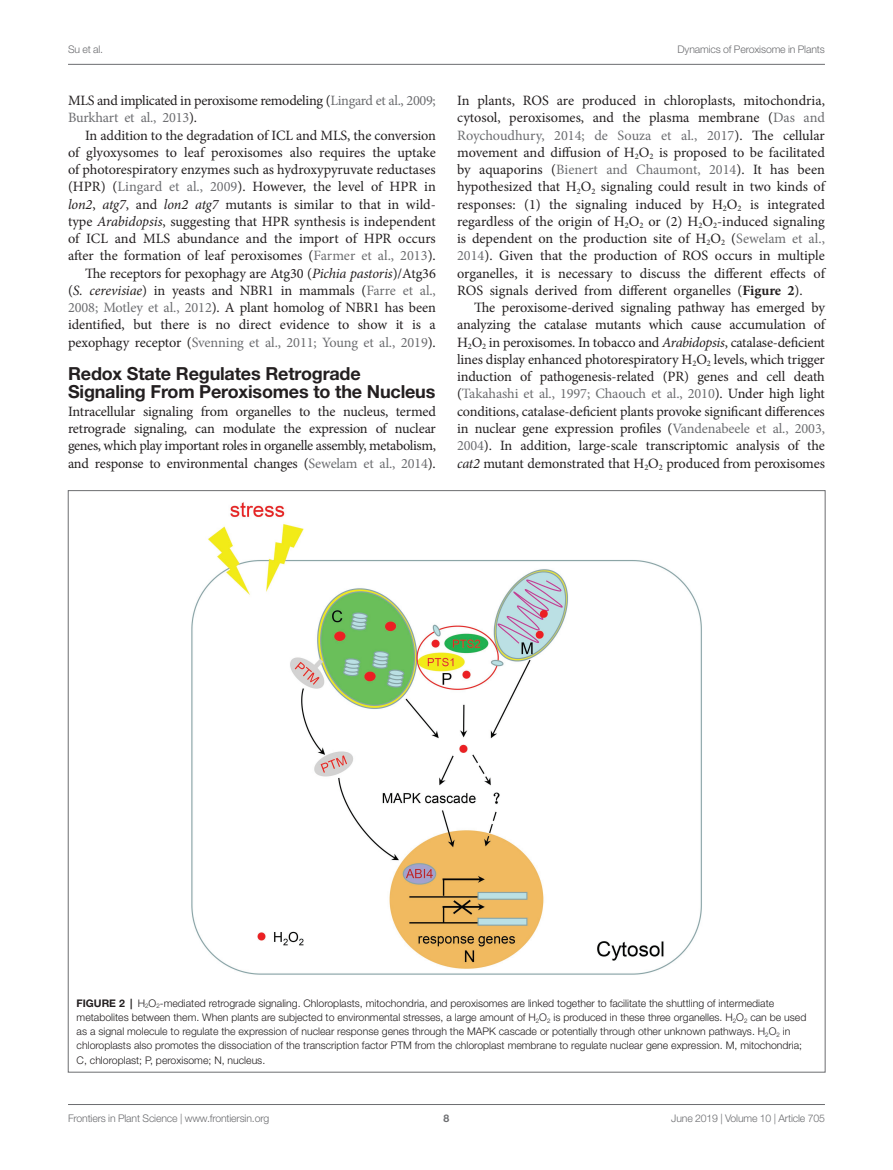
<style>
.page{position:relative;width:893px;height:1170px;background:#fff}
.page>*{position:absolute;margin:0;border:0;box-sizing:border-box;transform-origin:0 0}
.HEAD_2{font:700 18px/18.8px "Helvetica Neue LT Std";letter-spacing:-.01em;color:#231f20}
.TEXT{font:14.25px/17.2px "Minion Pro";letter-spacing:-.015em;color:#231f20;text-align:justify}
.TEXT_FLUSH{font:14.25px/17.2px "Minion Pro";letter-spacing:-.01em;color:#231f20;text-align:justify}
.FIG_LEG{font:300 10.5px/14.2px "Helvetica Neue LT Std";color:#231f20}
.t1{font:300 10.5px "Helvetica Neue LT Std";letter-spacing:-.015em;color:#6c6d70}
.t2{font:700 10.5px "Helvetica Neue LT Std";color:#6c6d70}
.s1{color:#6c6d70}
.s2{font-style:italic}
.s3{font-weight:700}
</style>
<div class="page">
<hr style="left:68px;top:64px;width:757px;height:1px;background:#6c6d70">
<hr style="left:68px;top:1104px;width:757px;height:1px;background:#6c6d70">
<img style="left:191px;top:502px;width:511px;height:473px">
<p class="t1" style="left:68px;top:42px;width:37px">Su et al.</p>
<p class="t1" style="left:678px;top:42px;width:149px">Dynamics of Peroxisome in Plants</p>
<p class="TEXT" style="left:68px;top:92px;width:369px">MLS and implicated in peroxisome remodeling (<span class="s1">Lingard et al., 2009;<br>Burkhart et al., 2013</span>).</p>
<p class="TEXT" style="left:68px;top:126px;width:369px;text-indent:17px">In addition to the degradation of ICL and MLS, the conversion of glyoxysomes to leaf peroxisomes also requires the uptake of photorespiratory enzymes such as hydroxypyruvate reductases (HPR) (<span class="s1">Lingard et al., 2009</span>). However, the level of HPR in <span class="s2">lon2</span>, <span class="s2">atg7</span>, and <span class="s2">lon2 atg7</span> mutants is similar to that in wild&shy;type <span class="s2">Arabidopsis</span>, suggesting that HPR synthesis is independent of ICL and MLS abundance and the import of HPR occurs after the formation of leaf peroxisomes (<span class="s1">Farmer et al., 2013</span>).</p>
<p class="TEXT" style="left:68px;top:264px;width:369px;text-indent:17px">The receptors for pexophagy are Atg30 (<span class="s2">Pichia pastoris</span>)/Atg36 (<span class="s2">S. cerevisiae</span>) in yeasts and NBR1 in mammals (<span class="s1">Farre et al., 2008; Motley et al., 2012</span>). A plant homolog of NBR1 has been identified, but there is no direct evidence to show it is a pexophagy receptor (<span class="s1">Svenning et al., 2011; Young et al., 2019</span>).</p>
<p class="HEAD_2" style="left:68px;top:363px;width:369px">Redox State Regulates Retrograde<br>Signaling From Peroxisomes to the Nucleus</p>
<p class="TEXT_FLUSH" style="left:68px;top:402px;width:369px">Intracellular signaling from organelles to the nucleus, termed retrograde signaling, can modulate the expression of nuclear genes, which play important roles in organelle assembly, metabolism, and response to environmental changes (<span class="s1">Sewelam et al., 2014</span>).</p>
<p class="TEXT_FLUSH" style="left:457px;top:92px;width:369px">In plants, ROS are produced in chloroplasts, mitochondria, cytosol, peroxisomes, and the plasma membrane (<span class="s1">Das and Roychoudhury, 2014; de Souza et al., 2017</span>). The cellular movement and diffusion of H<sub>2</sub>O<sub>2</sub> is proposed to be facilitated by aquaporins (<span class="s1">Bienert and Chaumont, 2014</span>). It has been hypothesized that H<sub>2</sub>O<sub>2</sub> signaling could result in two kinds of responses: (1) the signaling induced by H<sub>2</sub>O<sub>2</sub> is integrated regardless of the origin of H<sub>2</sub>O<sub>2</sub> or (2) H<sub>2</sub>O<sub>2</sub>-induced signaling is dependent on the production site of H<sub>2</sub>O<sub>2</sub> (<span class="s1">Sewelam et al., 2014</span>). Given that the production of ROS occurs in multiple organelles, it is necessary to discuss the different effects of ROS signals derived from different organelles (<span class="s3">Figure 2</span>).</p>
<p class="TEXT" style="left:457px;top:299px;width:369px;text-indent:17px">The peroxisome-derived signaling pathway has emerged by analyzing the catalase mutants which cause accumulation of H<sub>2</sub>O<sub>2</sub> in peroxisomes. In tobacco and <span class="s2">Arabidopsis</span>, catalase-deficient lines display enhanced photorespiratory H<sub>2</sub>O<sub>2</sub> levels, which trigger induction of pathogenesis-related (PR) genes and cell death (<span class="s1">Takahashi et al., 1997; Chaouch et al., 2010</span>). Under high light conditions, catalase-deficient plants provoke significant differences in nuclear gene expression profiles (<span class="s1">Vandenabeele et al., 2003, 2004</span>). In addition, large-scale transcriptomic analysis of the <span class="s2">cat2</span> mutant demonstrated that H<sub>2</sub>O<sub>2</sub> produced from peroxisomes</p>
<p class="FIG_LEG" style="left:77px;top:995px;width:731px"><span class="s3">FIGURE 2 |</span> H<sub>2</sub>O<sub>2</sub>-mediated retrograde signaling. Chloroplasts, mitochondria, and peroxisomes are linked together to facilitate the shuttling of intermediate metabolites between them. When plants are subjected to environmental stresses, a large amount of H<sub>2</sub>O<sub>2</sub> is produced in these three organelles. H<sub>2</sub>O<sub>2</sub> can be used as a signal molecule to regulate the expression of nuclear response genes through the MAPK cascade or potentially through other unknown pathways. H<sub>2</sub>O<sub>2</sub> in chloroplasts also promotes the dissociation of the transcription factor PTM from the chloroplast membrane to regulate nuclear gene expression. M, mitochondria; C, chloroplast; P, peroxisome; N, nucleus.</p>
<p class="t1" style="left:68px;top:1111px;width:203px">Frontiers in Plant Science | www.frontiersin.org</p>
<p class="t2" style="left:444px;top:1111px;width:7px">8</p>
<p class="t1" style="left:671px;top:1111px;width:155px">June 2019 | Volume 10 | Article 705</p>
</div>
